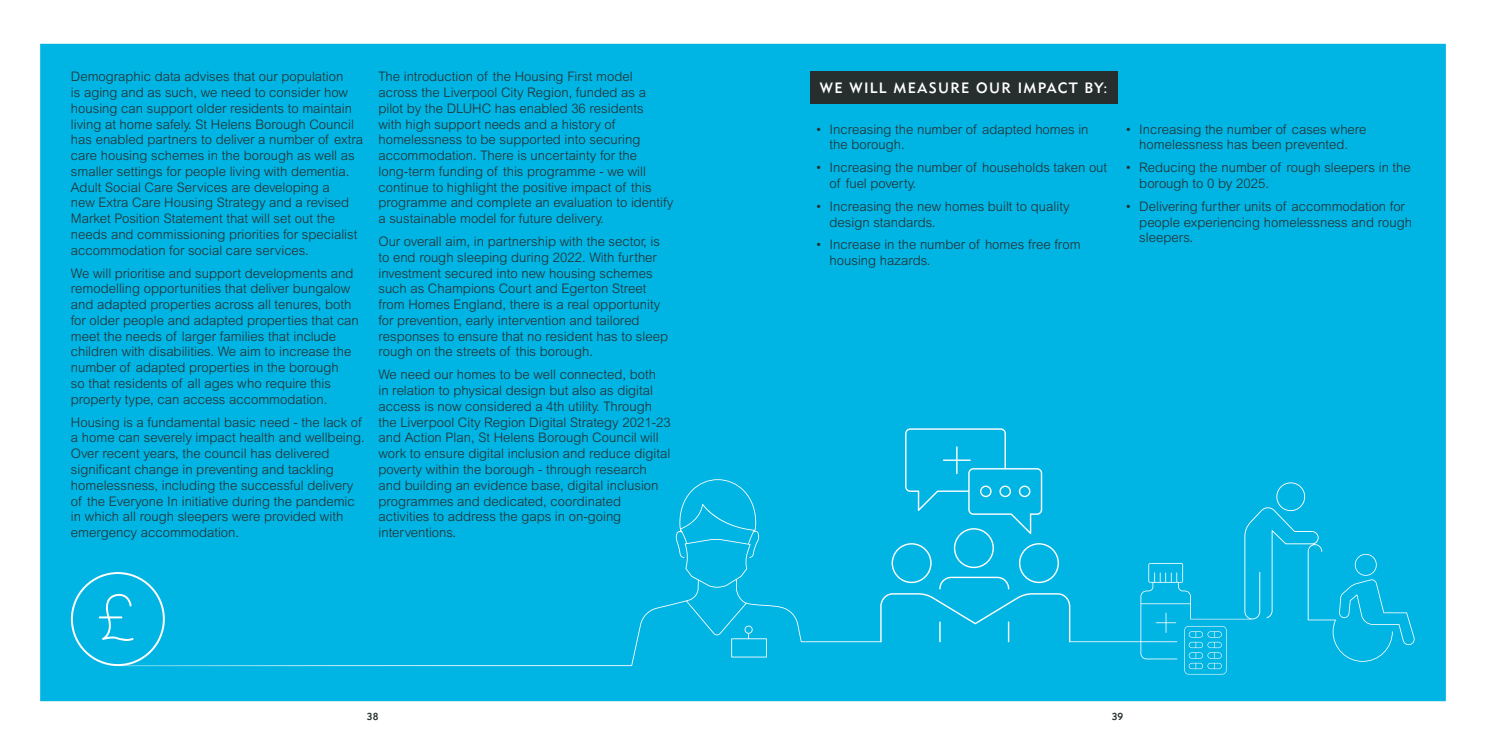
<style>
.page{position:relative;width:1489px;height:745px;background:#fff}
.page>*{position:absolute;margin:0;border:0;box-sizing:border-box;transform-origin:0 0}
.t1{font:14.75px "Geometric 415 BT Medium A";letter-spacing:.09em;color:#fff}
.t2{font:300 13.12px/15.8px "Arial";color:#262e2e}
.t3{font:10px "Geometric 415 BT Medium A";color:#262e2e}
</style>
<div class="page">
<div style="left:40px;top:44px;width:1405px;height:656px;background:#00b4e3"></div>
<div style="left:810px;top:71px;width:307px;height:32px;background:#262e2e"></div>
<div style="left:118px;top:479px;width:762px;height:186px;background:#00b4e3"></div>
<svg style="left:731px;top:625px;width:35px;height:32px"></svg>
<div style="left:880px;top:428px;width:534px;height:246px;background:#00b4e3"></div>
<svg style="left:71px;top:571px;width:94px;height:94px;background:#17bae5"></svg>
<p class="t2" style="left:71px;top:69px;width:294px">Demographic data advises that our population<br>is aging and as such, we need to consider how housing can support older residents to maintain living at home safely. St Helens Borough Council has enabled partners to deliver a number of extra care housing schemes in the borough as well as smaller settings for people living with dementia.<br>Adult Social Care Services are developing a<br>new Extra Care Housing Strategy and a revised Market Position Statement that will set out the needs and commissioning priorities for specialist accommodation for social care services.</p>
<p class="t2" style="left:71px;top:265px;width:289px">We will prioritise and support developments and remodelling opportunities that deliver bungalow and adapted properties across all tenures, both for older people and adapted properties that can meet the needs of larger families that include children with disabilities. We aim to increase the number of adapted properties in the borough<br>so that residents of all ages who require this property type, can access accommodation.</p>
<p class="t2" style="left:71px;top:414px;width:295px">Housing is a fundamental basic need - the lack of a home can severely impact health and wellbeing.<br>Over recent years, the council has delivered significant change in preventing and tackling homelessness, including the successful delivery of the Everyone In initiative during the pandemic in which all rough sleepers were provided with emergency accommodation.</p>
<p class="t2" style="left:378px;top:69px;width:296px">The introduction of the Housing First model across the Liverpool City Region, funded as a pilot by the DLUHC has enabled 36 residents<br>with high support needs and a history of homelessness to be supported into securing accommodation. There is uncertainty for the long-term funding of this programme - we will continue to highlight the positive impact of this programme and complete an evaluation to identify a sustainable model for future delivery.</p>
<p class="t2" style="left:378px;top:233px;width:291px">Our overall aim, in partnership with the sector, is to end rough sleeping during 2022. With further investment secured into new housing schemes such as Champions Court and Egerton Street from Homes England, there is a real opportunity for prevention, early intervention and tailored responses to ensure that no resident has to sleep rough on the streets of this borough.</p>
<p class="t2" style="left:378px;top:366px;width:294px">We need our homes to be well connected, both<br>in relation to physical design but also as digital access is now considered a 4th utility. Through the Liverpool City Region Digital Strategy 2021-23 and Action Plan, St Helens Borough Council will work to ensure digital inclusion and reduce digital poverty within the borough - through research and building an evidence base, digital inclusion programmes and dedicated, coordinated activities to address the gaps in on-going interventions.</p>
<p class="t1" style="left:819px;top:78px;width:289px">WE WILL MEASURE OUR IMPACT BY:</p>
<p class="t2" style="left:829px;top:121px;width:260px;text-indent:-14px">• Increasing the number of adapted homes in the borough.</p>
<p class="t2" style="left:829px;top:159px;width:279px;text-indent:-14px">• Increasing the number of households taken out of fuel poverty.</p>
<p class="t2" style="left:829px;top:198px;width:241px;text-indent:-14px">• Increasing the new homes built to quality design standards.</p>
<p class="t2" style="left:829px;top:237px;width:252px;text-indent:-14px">• Increase in the number of homes free from housing hazards.</p>
<p class="t2" style="left:1125px;top:121px;width:243px;text-align:center">• Increasing the number of cases where homelessness has been prevented.</p>
<p class="t2" style="left:1139px;top:159px;width:273px;text-indent:-14px">• Reducing the number of rough sleepers in the borough to 0 by 2025.</p>
<p class="t2" style="left:1139px;top:198px;width:274px;text-indent:-14px">• Delivering further units of accommodation for people experiencing homelessness and rough sleepers.</p>
<p class="t3" style="left:367px;top:709px;width:13px">38</p>
<p class="t3" style="left:1111px;top:709px;width:13px">39</p>
</div>
